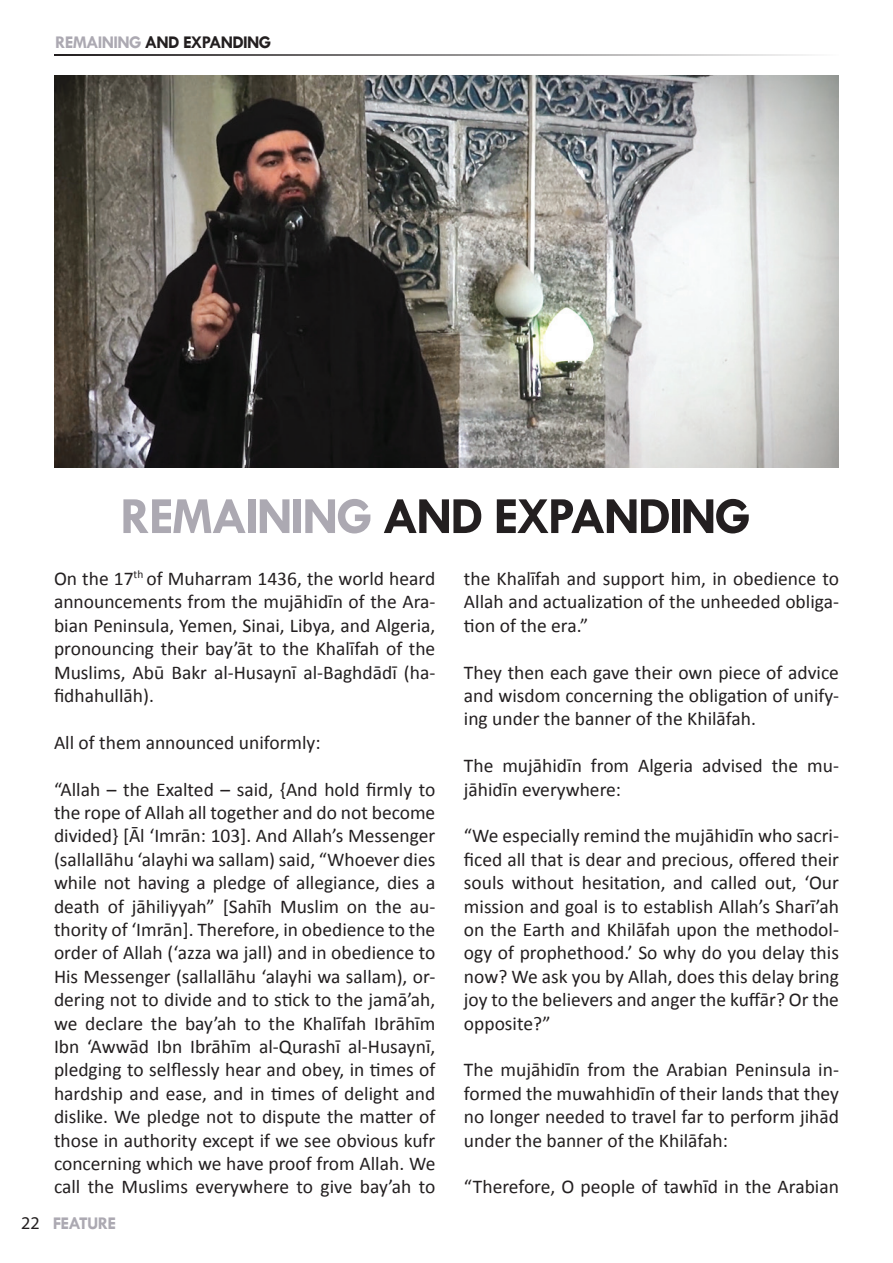
<style>
.page{position:relative;width:893px;height:1263px;background:#fff}
.page>*{position:absolute;margin:0;border:0;box-sizing:border-box;transform-origin:0 0}
.t1{font:700 52.5px "Tw Cen";letter-spacing:-.04em;color:#231f20}
.t2{font:19.5px/23.4px "Calibri";color:#231f20;text-align:justify}
.t3{font:700 18px "Tw Cen";letter-spacing:-.04em;color:#231f20}
.t4{font:700 18px "Tw Cen";letter-spacing:-.04em;color:#aca9b2}
.t5{font:18px "Myriad Pro";color:#231f20}
.s1{color:#aca9b2}
</style>
<div class="page">
<hr style="left:54px;top:54px;width:785px;height:2px;background:#231f20">
<img style="left:54px;top:75px;width:785px;height:393px">
<p class="t3" style="left:55px;top:31px;width:218px"><span class="s1">REMAINING</span> AND EXPANDING</p>
<p class="t5" style="left:21px;top:1211px;width:20px">22</p>
<h1 class="t1" style="left:120px;top:485px;width:632px"><span class="s1">REMAINING</span> AND EXPANDING</h1>
<p class="t2" style="left:54px;top:567px;width:383px">On the 17<sup>th</sup> of Muharram 1436, the world heard announcements from the mujāhidīn of the Ara&shy;bian Peninsula, Yemen, Sinai, Libya, and Algeria, pronouncing their bay’āt to the Khalīfah of the Muslims, Abū Bakr al-Husaynī al-Baghdādī (ha&shy;fidhahullāh).</p>
<p class="t2" style="left:54px;top:731px;width:268px">All of them announced uniformly:</p>
<p class="t2" style="left:54px;top:777px;width:383px">“Allah – the Exalted – said, {And hold firmly to the rope of Allah all together and do not become divided} [Āl ‘Imrān: 103]. And Allah’s Messenger (sallallāhu ‘alayhi wa sallam) said, “Whoever dies while not having a pledge of allegiance, dies a death of jāhiliyyah” [Sahīh Muslim on the au&shy;thority of ‘Imrān]. Therefore, in obedience to the order of Allah (‘azza wa jall) and in obedience to His Messenger (sallallāhu ‘alayhi wa sallam), or&shy;dering not to divide and to stick to the jamā’ah, we declare the bay’ah to the Khalīfah Ibrāhīm Ibn ‘Awwād Ibn Ibrāhīm al-Qurashī al-Husaynī, pledging to selflessly hear and obey, in times of hardship and ease, and in times of delight and dislike. We pledge not to dispute the matter of those in authority except if we see obvious kufr concerning which we have proof from Allah. We call the Muslims everywhere to give bay’ah to</p>
<p class="t4" style="left:53px;top:1212px;width:65px">FEATURE</p>
<p class="t2" style="left:464px;top:567px;width:376px">the Khalīfah and support him, in obedience to Allah and actualization of the unheeded obliga&shy;tion of the era.”</p>
<p class="t2" style="left:464px;top:660px;width:377px">They then each gave their own piece of advice and wisdom concerning the obligation of unify&shy;ing under the banner of the Khilāfah.</p>
<p class="t2" style="left:464px;top:754px;width:376px">The mujāhidīn from Algeria advised the mu&shy;jāhidīn everywhere:</p>
<p class="t2" style="left:464px;top:824px;width:377px">“We especially remind the mujāhidīn who sacri&shy;ficed all that is dear and precious, offered their souls without hesitation, and called out, ‘Our mission and goal is to establish Allah’s Sharī’ah on the Earth and Khilāfah upon the methodol&shy;ogy of prophethood.’ So why do you delay this now? We ask you by Allah, does this delay bring joy to the believers and anger the kuffār? Or the opposite?”</p>
<p class="t2" style="left:464px;top:1058px;width:377px">The mujāhidīn from the Arabian Peninsula in&shy;formed the muwahhidīn of their lands that they no longer needed to travel far to perform jihād under the banner of the Khilāfah:</p>
<p class="t2" style="left:464px;top:1175px;width:376px">“Therefore, O people of tawhīd in the Arabian</p>
</div>
